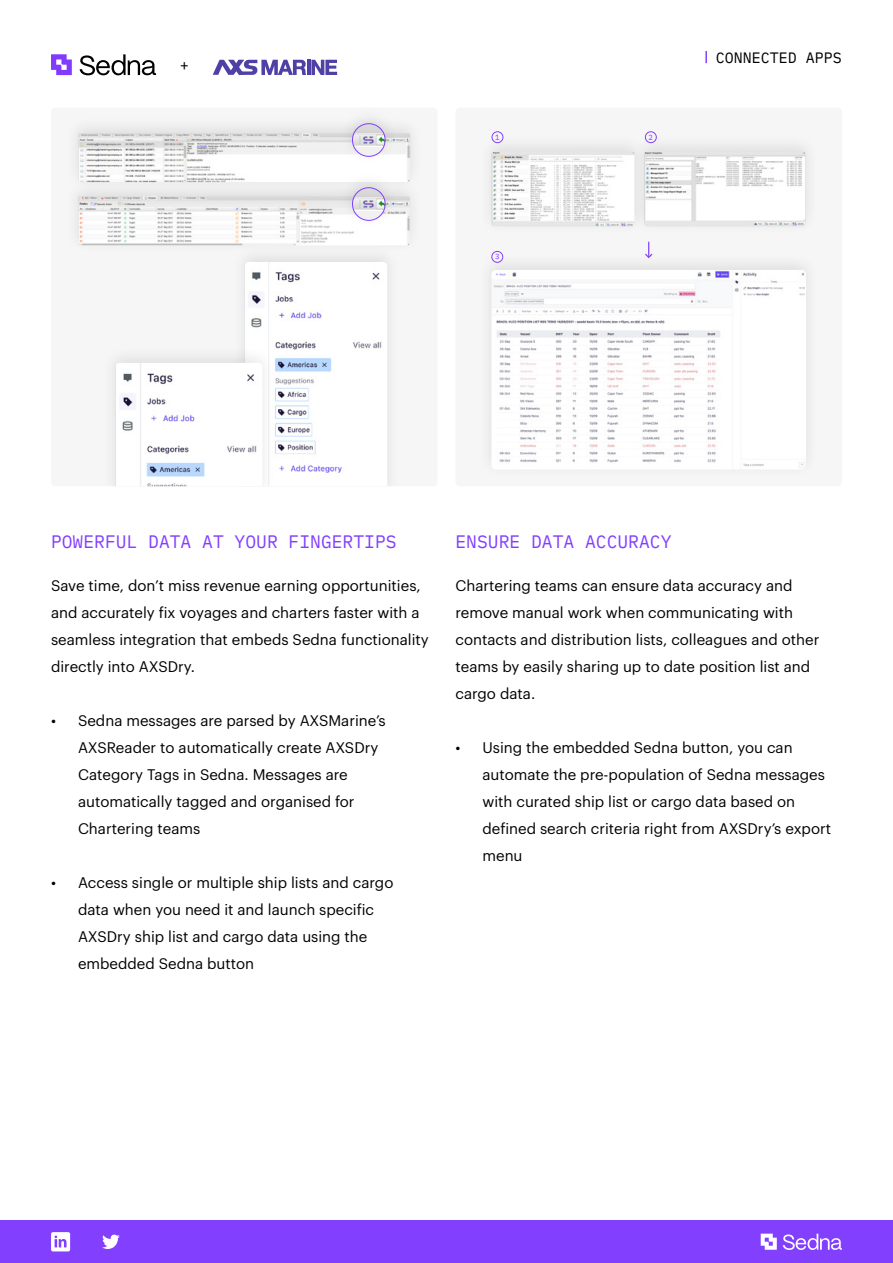
<style>
.page{position:relative;width:893px;height:1263px;background:#fff}
.page>*{position:absolute;margin:0;border:0;box-sizing:border-box;transform-origin:0 0}
.t1{font:18px "IBM Plex Mono";color:#833fff}
.t2{font:15.3px "Graphik";color:#000}
.t3{font:15px/27px "Graphik";color:#000}
.t4{font:15px "IBM Plex Mono";color:#000}
.t5{font:7.5px "IBM Plex Mono";color:#833fff}
</style>
<div class="page">
<div style="left:0;top:1220px;width:893px;height:43px;background:#823ffe"></div>
<svg style="left:51px;top:1232px;width:19px;height:19px"></svg>
<svg style="left:102px;top:1234px;width:18px;height:15px"></svg>
<div style="left:51px;top:108px;width:386px;height:378px;background:#f6f6f6;border-radius:4px"></div>
<div style="left:231px;top:244px;width:170px;height:242px;background:#f1f1f1"></div>
<img style="left:245px;top:262px;width:142px;height:224px">
<div style="left:101px;top:345px;width:175px;height:141px;background:#000;opacity:.1"></div>
<img style="left:115px;top:363px;width:147px;height:123px">
<div style="left:455px;top:108px;width:387px;height:378px;background:#f6f6f6;border-radius:4px"></div>
<svg style="left:761px;top:1233px;width:81px;height:17px"></svg>
<div style="left:478px;top:132px;width:171px;height:104px;background:#000;opacity:.1"></div>
<img style="left:492px;top:151px;width:138px;height:75px">
<div style="left:630px;top:133px;width:190px;height:103px;background:#f2f2f2"></div>
<img style="left:644px;top:151px;width:162px;height:75px">
<img style="left:491px;top:270px;width:314px;height:196px">
<div style="left:64px;top:115px;width:360px;height:77px;background:#f1f1f1"></div>
<img style="left:78px;top:133px;width:332px;height:45px">
<div style="left:64px;top:178px;width:360px;height:77px;background:#000;opacity:.1"></div>
<img style="left:78px;top:196px;width:332px;height:49px">
<div style="left:338px;top:105px;width:61px;height:61px;background:#000;opacity:.1"></div>
<div style="left:352px;top:124px;width:33px;height:32px;background:#000;opacity:.1"></div>
<img style="left:352px;top:124px;width:33px;height:32px;border-radius:16px">
<div style="left:352px;top:123px;width:33px;height:34px;border:1px solid #833fff;border-radius:50%"></div>
<div style="left:338px;top:169px;width:61px;height:61px;background:#000;opacity:.1"></div>
<div style="left:352px;top:188px;width:33px;height:32px;background:#000;opacity:.1"></div>
<img style="left:352px;top:188px;width:33px;height:32px;border-radius:16px">
<div style="left:352px;top:187px;width:33px;height:34px;border:1px solid #833fff;border-radius:50%"></div>
<svg style="left:645px;top:242px;width:7px;height:16px"></svg>
<div style="left:492px;top:131px;width:11px;height:12px;border:1px solid #833fff;border-radius:50%"></div>
<div style="left:645px;top:131px;width:12px;height:12px;border:1px solid #833fff;border-radius:50%"></div>
<div style="left:491px;top:251px;width:12px;height:12px;border:1px solid #833fff;border-radius:50%"></div>
<svg style="left:51px;top:54px;width:21px;height:21px"></svg>
<svg style="left:80px;top:54px;width:76px;height:21px"></svg>
<svg style="left:213px;top:60px;width:124px;height:15px"></svg>
<svg style="left:705px;top:51px;width:2px;height:12px"></svg>
<p class="t2" style="left:180px;top:54px;width:9px">+</p>
<p class="t5" style="left:495px;top:131px;width:6px">1</p>
<p class="t5" style="left:649px;top:131px;width:6px">2</p>
<p class="t5" style="left:495px;top:251px;width:6px">3</p>
<p class="t4" style="left:716px;top:46px;width:128px">CONNECTED APPS</p>
<p class="t1" style="left:51px;top:527px;width:347px">POWERFUL DATA AT YOUR FINGERTIPS</p>
<p class="t3" style="left:51px;top:570px;width:379px">Save time, don’t miss revenue earning opportunities, and accurately fix voyages and charters faster with a seamless integration that embeds Sedna functionality directly into AXSDry.</p>
<p class="t3" style="left:78px;top:705px;width:309px;text-indent:-27px">• Sedna messages are parsed by AXSMarine’s AXSReader to automatically create AXSDry Category Tags in Sedna. Messages are automatically tagged and organised for Chartering teams</p>
<p class="t3" style="left:78px;top:867px;width:317px;text-indent:-27px">• Access single or multiple ship lists and cargo data when you need it and launch specific AXSDry ship list and cargo data using the embedded Sedna button</p>
<p class="t1" style="left:455px;top:527px;width:217px">ENSURE DATA ACCURACY</p>
<p class="t3" style="left:455px;top:570px;width:365px">Chartering teams can ensure data accuracy and remove manual work when communicating with contacts and distribution lists, colleagues and other teams by easily sharing up to date position list and cargo data.</p>
<p class="t3" style="left:482px;top:732px;width:350px;text-indent:-27px">• Using the embedded Sedna button, you can automate the pre-population of Sedna messages with curated ship list or cargo data based on defined search criteria right from AXSDry’s export menu</p>
</div>
